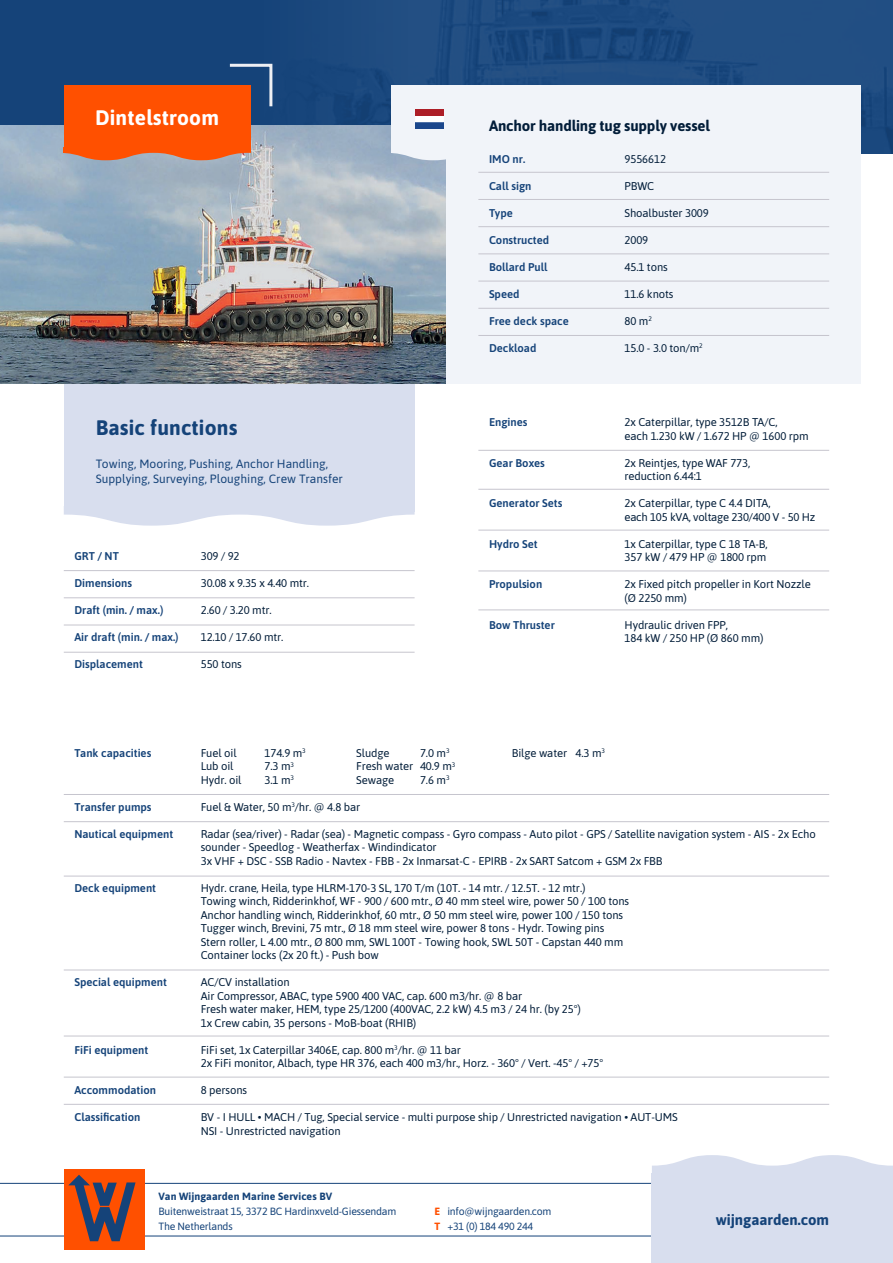
<style>
.page{position:relative;width:893px;height:1263px;background:#fff}
.page>*{position:absolute;margin:0;border:0;box-sizing:border-box;transform-origin:0 0}
.t1{font:700 21px "Asap";letter-spacing:.01em;color:#154379}
.t2{font:700 21px "Asap";letter-spacing:.01em;color:#fff}
.t3{font:700 15px "Asap";letter-spacing:-.01em;color:#021d39}
.t4{font:700 14.85px "Asap";color:#154379}
.t5{font:12px/15px "Asap";color:#154379}
.t6{font:11.25px/13.5px "Asap";letter-spacing:-.01em;color:#021d39}
.t7{font:600 11.25px "Asap";color:#154379}
.t8{font:10.5px "Asap";letter-spacing:-.02em;color:#154379}
.t9{font:700 10.5px "Asap";letter-spacing:.01em;color:#154379}
.s1{font-weight:700;color:#ff5000}
</style>
<div class="page">
<img style="left:0;top:0;width:893px;height:153px">
<img style="left:0;top:125px;width:446px;height:259px">
<div style="left:391px;top:85px;width:187px;height:68px;background:#f1f4f9"></div>
<svg style="left:391px;top:153px;width:55px;height:7px"></svg>
<div style="left:446px;top:85px;width:415px;height:299px;background:#f1f4f9"></div>
<div style="left:415px;top:122px;width:29px;height:7px;background:#1b478c"></div>
<svg style="left:415px;top:116px;width:29px;height:6px"></svg>
<div style="left:415px;top:110px;width:29px;height:6px;background:#ad1e27"></div>
<svg style="left:227px;top:62px;width:47px;height:47px;background:#385c89"></svg>
<div style="left:64px;top:85px;width:186px;height:63px;background:#ff5000"></div>
<svg style="left:64px;top:148px;width:186px;height:12px;background:#e46b36"></svg>
<hr style="left:478px;top:172px;width:351px;height:1px;background:#c6c5ce">
<hr style="left:64px;top:570px;width:351px;height:1px;background:#c6c5ce">
<hr style="left:64px;top:794px;width:765px;height:1px;background:#c6c5ce">
<hr style="left:64px;top:1036px;width:765px;height:1px;background:#c6c5ce">
<hr style="left:64px;top:970px;width:765px;height:1px;background:#c6c5ce">
<hr style="left:478px;top:450px;width:351px;height:1px;background:#c6c5ce">
<hr style="left:478px;top:253px;width:351px;height:1px;background:#c6c5ce">
<hr style="left:64px;top:652px;width:351px;height:1px;background:#c6c5ce">
<hr style="left:64px;top:876px;width:765px;height:1px;background:#c6c5ce">
<hr style="left:478px;top:571px;width:351px;height:1px;background:#c6c5ce">
<hr style="left:478px;top:199px;width:351px;height:1px;background:#c6c5ce">
<hr style="left:64px;top:597px;width:351px;height:1px;background:#c6c5ce">
<hr style="left:64px;top:821px;width:765px;height:1px;background:#c6c5ce">
<hr style="left:64px;top:1077px;width:765px;height:1px;background:#c6c5ce">
<hr style="left:478px;top:489px;width:351px;height:1px;background:#c6c5ce">
<hr style="left:478px;top:281px;width:351px;height:1px;background:#c6c5ce">
<hr style="left:478px;top:226px;width:351px;height:1px;background:#c6c5ce">
<hr style="left:64px;top:625px;width:351px;height:1px;background:#c6c5ce">
<hr style="left:64px;top:1104px;width:765px;height:1px;background:#c6c5ce">
<hr style="left:478px;top:530px;width:351px;height:1px;background:#c6c5ce">
<hr style="left:478px;top:609px;width:351px;height:1px;background:#c6c5ce">
<hr style="left:478px;top:308px;width:351px;height:1px;background:#c6c5ce">
<hr style="left:478px;top:335px;width:351px;height:1px;background:#c6c5ce">
<div style="left:64px;top:384px;width:351px;height:127px;background:#d8deee"></div>
<svg style="left:64px;top:511px;width:351px;height:15px"></svg>
<hr style="left:0;top:1235px;width:893px;height:1px;background:#154379">
<hr style="left:0;top:1183px;width:893px;height:1px;background:#154379">
<div style="left:64px;top:1169px;width:81px;height:81px;background:#ff5000"></div>
<svg style="left:68px;top:1175px;width:68px;height:66px"></svg>
<div style="left:652px;top:1173px;width:241px;height:90px;background:#d8deee"></div>
<svg style="left:652px;top:1155px;width:241px;height:18px"></svg>
<p class="t2" style="left:95px;top:103px;width:126px">Dintelstroom</p>
<p class="t1" style="left:96px;top:413px;width:143px">Basic functions</p>
<p class="t5" style="left:96px;top:455px;width:249px">Towing, Mooring, Pushing, Anchor Handling,<br>Supplying, Surveying, Ploughing, Crew Transfer</p>
<p class="t7" style="left:74px;top:548px;width:46px">GRT / NT</p>
<p class="t7" style="left:74px;top:575px;width:59px">Dimensions</p>
<p class="t7" style="left:74px;top:602px;width:90px">Draft (min. / max.)</p>
<p class="t7" style="left:74px;top:629px;width:106px">Air draft (min. / max.)</p>
<p class="t7" style="left:74px;top:656px;width:70px">Displacement</p>
<p class="t6" style="left:201px;top:548px;width:40px">309 / 92</p>
<p class="t6" style="left:201px;top:575px;width:110px">30.08 x 9.35 x 4.40 mtr.</p>
<p class="t6" style="left:201px;top:602px;width:72px">2.60 / 3.20 mtr.</p>
<p class="t6" style="left:201px;top:629px;width:84px">12.10 / 17.60 mtr.</p>
<p class="t6" style="left:201px;top:656px;width:43px">550 tons</p>
<p class="t7" style="left:74px;top:745px;width:78px">Tank capacities</p>
<p class="t6" style="left:201px;top:745px;width:37px">Fuel oil</p>
<p class="t6" style="left:265px;top:745px;width:43px">174.9 m<sup>3</sup></p>
<p class="t6" style="left:201px;top:759px;width:34px">Lub oil</p>
<p class="t6" style="left:265px;top:759px;width:31px">7.3 m<sup>3</sup></p>
<p class="t6" style="left:201px;top:772px;width:42px">Hydr. oil</p>
<p class="t6" style="left:265px;top:772px;width:31px">3.1 m<sup>3</sup></p>
<p class="t6" style="left:356px;top:745px;width:35px">Sludge</p>
<p class="t6" style="left:420px;top:745px;width:31px">7.0 m<sup>3</sup></p>
<p class="t6" style="left:356px;top:759px;width:101px">Fresh water 40.9 m<sup>3</sup></p>
<p class="t6" style="left:356px;top:772px;width:39px">Sewage</p>
<p class="t6" style="left:420px;top:772px;width:31px">7.6 m<sup>3</sup></p>
<p class="t3" style="left:489px;top:115px;width:222px">Anchor handling tug supply vessel</p>
<p class="t7" style="left:489px;top:151px;width:38px">IMO nr.</p>
<p class="t7" style="left:489px;top:178px;width:44px">Call sign</p>
<p class="t7" style="left:489px;top:205px;width:25px">Type</p>
<p class="t7" style="left:489px;top:232px;width:62px">Constructed</p>
<p class="t7" style="left:489px;top:259px;width:60px">Bollard Pull</p>
<p class="t7" style="left:489px;top:286px;width:32px">Speed</p>
<p class="t7" style="left:489px;top:313px;width:81px">Free deck space</p>
<p class="t7" style="left:489px;top:340px;width:49px">Deckload</p>
<p class="t6" style="left:625px;top:151px;width:43px">9556612</p>
<p class="t6" style="left:625px;top:178px;width:31px">PBWC</p>
<p class="t6" style="left:625px;top:205px;width:86px">Shoalbuster 3009</p>
<p class="t6" style="left:625px;top:232px;width:25px">2009</p>
<p class="t6" style="left:625px;top:259px;width:45px">45.1 tons</p>
<p class="t6" style="left:625px;top:286px;width:50px">11.6 knots</p>
<p class="t6" style="left:625px;top:313px;width:29px">80 m<sup>2</sup></p>
<p class="t6" style="left:625px;top:340px;width:80px">15.0 - 3.0 ton/m<sup>2</sup></p>
<p class="t7" style="left:489px;top:414px;width:40px">Engines</p>
<p class="t7" style="left:489px;top:455px;width:57px">Gear Boxes</p>
<p class="t7" style="left:489px;top:495px;width:75px">Generator Sets</p>
<p class="t7" style="left:489px;top:536px;width:50px">Hydro Set</p>
<p class="t7" style="left:489px;top:576px;width:55px">Propulsion</p>
<p class="t7" style="left:489px;top:617px;width:67px">Bow Thruster</p>
<p class="t6" style="left:625px;top:415px;width:154px">2x Caterpillar, type 3512B TA/C,</p>
<p class="t6" style="left:625px;top:428px;width:186px">each 1.230 kW / 1.672 HP @ 1600 rpm</p>
<p class="t6" style="left:625px;top:455px;width:127px">2x Reintjes, type WAF 773,</p>
<p class="t6" style="left:625px;top:469px;width:79px">reduction 6.44:1</p>
<p class="t6" style="left:625px;top:496px;width:148px">2x Caterpillar, type C 4.4 DITA,</p>
<p class="t6" style="left:625px;top:509px;width:192px">each 105 kVA, voltage 230/400 V - 50 Hz</p>
<p class="t6" style="left:625px;top:536px;width:145px">1x Caterpillar, type C 18 TA-B,</p>
<p class="t6" style="left:625px;top:550px;width:143px">357 kW / 479 HP @ 1800 rpm</p>
<p class="t6" style="left:625px;top:577px;width:188px">2x Fixed pitch propeller in Kort Nozzle (Ø 2250 mm)</p>
<p class="t6" style="left:625px;top:617px;width:105px">Hydraulic driven FPP,</p>
<p class="t6" style="left:625px;top:631px;width:140px">184 kW / 250 HP (Ø 860 mm)</p>
<p class="t6" style="left:512px;top:745px;width:95px">Bilge water 4.3 m<sup>3</sup></p>
<p class="t7" style="left:74px;top:799px;width:79px">Transfer pumps</p>
<p class="t7" style="left:74px;top:826px;width:100px">Nautical equipment</p>
<p class="t7" style="left:74px;top:880px;width:83px">Deck equipment</p>
<p class="t7" style="left:74px;top:974px;width:94px">Special equipment</p>
<p class="t7" style="left:74px;top:1042px;width:75px">FiFi equipment</p>
<p class="t7" style="left:74px;top:1082px;width:83px">Accommodation</p>
<p class="t7" style="left:74px;top:1109px;width:68px">Classification</p>
<p class="t6" style="left:201px;top:799px;width:161px">Fuel &amp; Water, 50 m<sup>3</sup>/hr. @ 4.8 bar</p>
<p class="t6" style="left:201px;top:826px;width:616px">Radar (sea/river) - Radar (sea) - Magnetic compass - Gyro compass - Auto pilot - GPS / Satellite navigation system - AIS - 2x Echo sounder - Speedlog - Weatherfax - Windindicator<br>3x VHF + DSC - SSB Radio - Navtex - FBB - 2x Inmarsat-C - EPIRB - 2x SART Satcom + GSM 2x FBB</p>
<p class="t6" style="left:201px;top:880px;width:386px">Hydr. crane, Heila, type HLRM-170-3 SL, 170 T/m (10T. - 14 mtr. / 12.5T. - 12 mtr.)</p>
<p class="t6" style="left:201px;top:894px;width:430px">Towing winch, Ridderinkhof, WF - 900 / 600 mtr., Ø 40 mm steel wire, power 50 / 100 tons</p>
<p class="t6" style="left:201px;top:907px;width:424px">Anchor handling winch, Ridderinkhof, 60 mtr., Ø 50 mm steel wire, power 100 / 150 tons</p>
<p class="t6" style="left:201px;top:921px;width:405px">Tugger winch, Brevini, 75 mtr., Ø 18 mm steel wire, power 8 tons - Hydr. Towing pins</p>
<p class="t6" style="left:201px;top:934px;width:424px">Stern roller, L 4.00 mtr., Ø 800 mm, SWL 100T - Towing hook, SWL 50T - Capstan 440 mm</p>
<p class="t6" style="left:201px;top:948px;width:179px">Container locks (2x 20 ft.) - Push bow</p>
<p class="t6" style="left:201px;top:975px;width:90px">AC/CV installation</p>
<p class="t6" style="left:201px;top:988px;width:323px">Air Compressor, ABAC, type 5900 400 VAC, cap. 600 m3/hr. @ 8 bar</p>
<p class="t6" style="left:201px;top:1002px;width:382px">Fresh water maker, HEM, type 25/1200 (400VAC, 2.2 kW) 4.5 m3 / 24 hr. (by 25°)</p>
<p class="t6" style="left:201px;top:1015px;width:217px">1x Crew cabin, 35 persons - MoB-boat (RHIB)</p>
<p class="t6" style="left:201px;top:1042px;width:262px">FiFi set, 1x Caterpillar 3406E, cap. 800 m<sup>3</sup>/hr. @ 11 bar</p>
<p class="t6" style="left:201px;top:1056px;width:404px">2x FiFi monitor, Albach, type HR 376, each 400 m3/hr., Horz. - 360° / Vert. -45° / +75°</p>
<p class="t6" style="left:201px;top:1083px;width:48px">8 persons</p>
<p class="t6" style="left:201px;top:1110px;width:478px">BV - I HULL • MACH / Tug, Special service - multi purpose ship / Unrestricted navigation • AUT-UMS</p>
<p class="t6" style="left:201px;top:1123px;width:141px">NSI - Unrestricted navigation</p>
<p class="t9" style="left:159px;top:1188px;width:175px">Van Wijngaarden Marine Services BV</p>
<p class="t8" style="left:159px;top:1203px;width:239px">Buitenweistraat 15, 3372 BC Hardinxveld-Giessendam</p>
<p class="t8" style="left:159px;top:1218px;width:76px">The Netherlands</p>
<p class="t8" style="left:435px;top:1204px;width:118px"><span class="s1">E</span> info@wijngaarden.com</p>
<p class="t8" style="left:435px;top:1219px;width:100px"><span class="s1">T</span> +31 (0) 184 490 244</p>
<p class="t4" style="left:716px;top:1209px;width:115px">wijngaarden.com</p>
</div>
